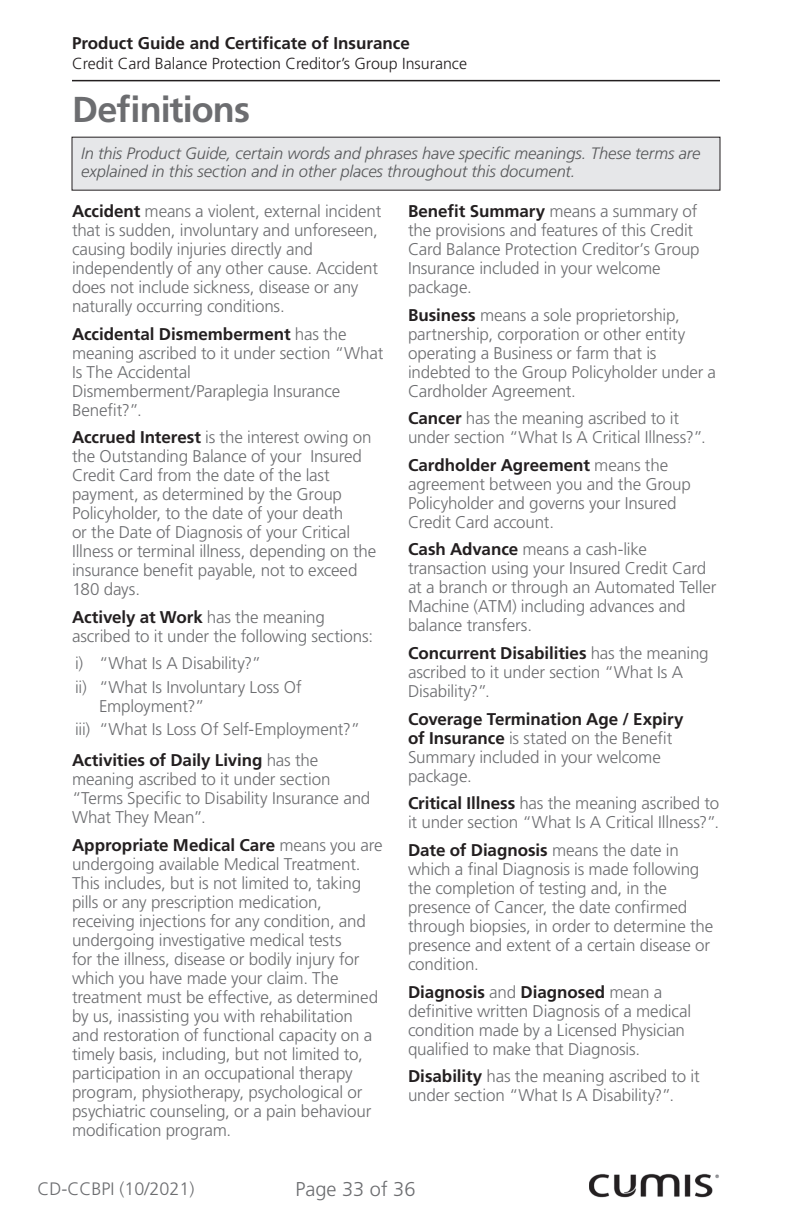
<style>
.page{position:relative;width:792px;height:1224px;background:#fff}
.page>*{position:absolute;margin:0;border:0;box-sizing:border-box;transform-origin:0 0}
.Big_Head{font:700 36px "Frutiger LT Std";letter-spacing:-.025em;color:#6c6d70}
.t1{font:300 20px "Frutiger LT Std";color:#6c6d70}
.t2{font:300 18px "Frutiger LT Std";color:#6c6d70}
.Body{font:300 17px/19px "Frutiger LT Std";letter-spacing:-.01em;color:#6c6d70}
.t3{font:700 17px "Frutiger LT Std";color:#231f20}
.note{font:italic 300 16.4px/18.4px "Frutiger LT Std";letter-spacing:-.005em;color:#57585a}
.t4{font:300 16px "Frutiger LT Std";color:#231f20}
.s1{font-weight:700;color:#231f20}
</style>
<div class="page">
<hr style="left:73px;top:80px;width:646px;height:1px;background:#231f20">
<img style="left:589px;top:1173px;width:130px;height:25px">
<div style="left:72px;top:137px;width:648px;height:53px;background:#e6e7e9"></div>
<p class="t3" style="left:72px;top:33px;width:339px">Product Guide and Certificate of Insurance</p>
<p class="t4" style="left:72px;top:54px;width:397px">Credit Card Balance Protection Creditor’s Group Insurance</p>
<p class="Big_Head" style="left:72px;top:88px;width:180px">Definitions</p>
<p class="note" style="left:81px;top:144px;width:621px">In this Product Guide, certain words and phrases have specific meanings. These terms are explained in this section and in other places throughout this document.</p>
<p class="Body" style="left:72px;top:202px;width:311px"><span class="s1">Accident</span> means a violent, external incident that is sudden, involuntary and unforeseen, causing bodily injuries directly and independently of any other cause. Accident does not include sickness, disease or any naturally occurring conditions.</p>
<p class="Body" style="left:72px;top:324px;width:313px"><span class="s1">Accidental Dismemberment</span> has the meaning ascribed to it under section “What<br>Is The Accidental<br>Dismemberment/Paraplegia Insurance<br>Benefit?”.</p>
<p class="Body" style="left:72px;top:428px;width:306px"><span class="s1">Accrued Interest</span> is the interest owing on the Outstanding Balance of your Insured Credit Card from the date of the last payment, as determined by the Group Policyholder, to the date of your death<br>or the Date of Diagnosis of your Critical Illness or terminal illness, depending on the insurance benefit payable, not to exceed 180 days.</p>
<p class="Body" style="left:72px;top:608px;width:303px"><span class="s1">Actively at Work</span> has the meaning ascribed to it under the following sections:</p>
<p class="Body" style="left:75px;top:654px;width:188px">i) “What Is A Disability?”</p>
<p class="Body" style="left:99px;top:678px;width:204px;text-indent:-24px">ii) “What Is Involuntary Loss Of<br>Employment?”</p>
<p class="Body" style="left:75px;top:720px;width:287px">iii) “What Is Loss Of Self-Employment?”</p>
<p class="Body" style="left:72px;top:751px;width:300px"><span class="s1">Activities of Daily Living</span> has the meaning ascribed to it under section “Terms Specific to Disability Insurance and What They Mean”.</p>
<p class="Body" style="left:72px;top:836px;width:312px"><span class="s1">Appropriate Medical Care</span> means you are undergoing available Medical Treatment.<br>This includes, but is not limited to, taking pills or any prescription medication, receiving injections for any condition, and undergoing investigative medical tests<br>for the illness, disease or bodily injury for which you have made your claim. The treatment must be effective, as determined by us, inassisting you with rehabilitation and restoration of functional capacity on a timely basis, including, but not limited to, participation in an occupational therapy program, physiotherapy, psychological or psychiatric counseling, or a pain behaviour modification program.</p>
<p class="Body" style="left:408px;top:202px;width:293px"><span class="s1">Benefit Summary</span> means a summary of the provisions and features of this Credit<br>Card Balance Protection Creditor’s Group<br>Insurance included in your welcome package.</p>
<p class="Body" style="left:408px;top:305px;width:310px"><span class="s1">Business</span> means a sole proprietorship, partnership, corporation or other entity operating a Business or farm that is indebted to the Group Policyholder under a Cardholder Agreement.</p>
<p class="Body" style="left:408px;top:409px;width:299px"><span class="s1">Cancer</span> has the meaning ascribed to it under section “What Is A Critical Illness?”.</p>
<p class="Body" style="left:408px;top:456px;width:284px"><span class="s1">Cardholder Agreement</span> means the agreement between you and the Group<br>Policyholder and governs your Insured<br>Credit Card account.</p>
<p class="Body" style="left:408px;top:540px;width:310px"><span class="s1">Cash Advance</span> means a cash-like transaction using your Insured Credit Card at a branch or through an Automated Teller Machine (ATM) including advances and balance transfers.</p>
<p class="Body" style="left:408px;top:644px;width:302px"><span class="s1">Concurrent Disabilities</span> has the meaning ascribed to it under section “What Is A<br>Disability?”.</p>
<p class="Body" style="left:408px;top:710px;width:277px"><span class="s1">Coverage Termination Age / Expiry of Insurance</span> is stated on the Benefit<br>Summary included in your welcome package.</p>
<p class="Body" style="left:408px;top:794px;width:313px"><span class="s1">Critical Illness</span> has the meaning ascribed to it under section “What Is A Critical Illness?”.</p>
<p class="Body" style="left:408px;top:841px;width:307px"><span class="s1">Date of Diagnosis</span> means the date in which a final Diagnosis is made following the completion of testing and, in the presence of Cancer, the date confirmed through biopsies, in order to determine the presence and extent of a certain disease or condition.</p>
<p class="Body" style="left:408px;top:983px;width:285px"><span class="s1">Diagnosis</span> and <span class="s1">Diagnosed</span> mean a definitive written Diagnosis of a medical condition made by a Licensed Physician qualified to make that Diagnosis.</p>
<p class="Body" style="left:408px;top:1067px;width:293px"><span class="s1">Disability</span> has the meaning ascribed to it under section “What Is A Disability?”.</p>
<p class="t2" style="left:37px;top:1179px;width:159px">CD-CCBPI (10/2021)</p>
<p class="t1" style="left:295px;top:1178px;width:122px">Page 33 of 36</p>
</div>
